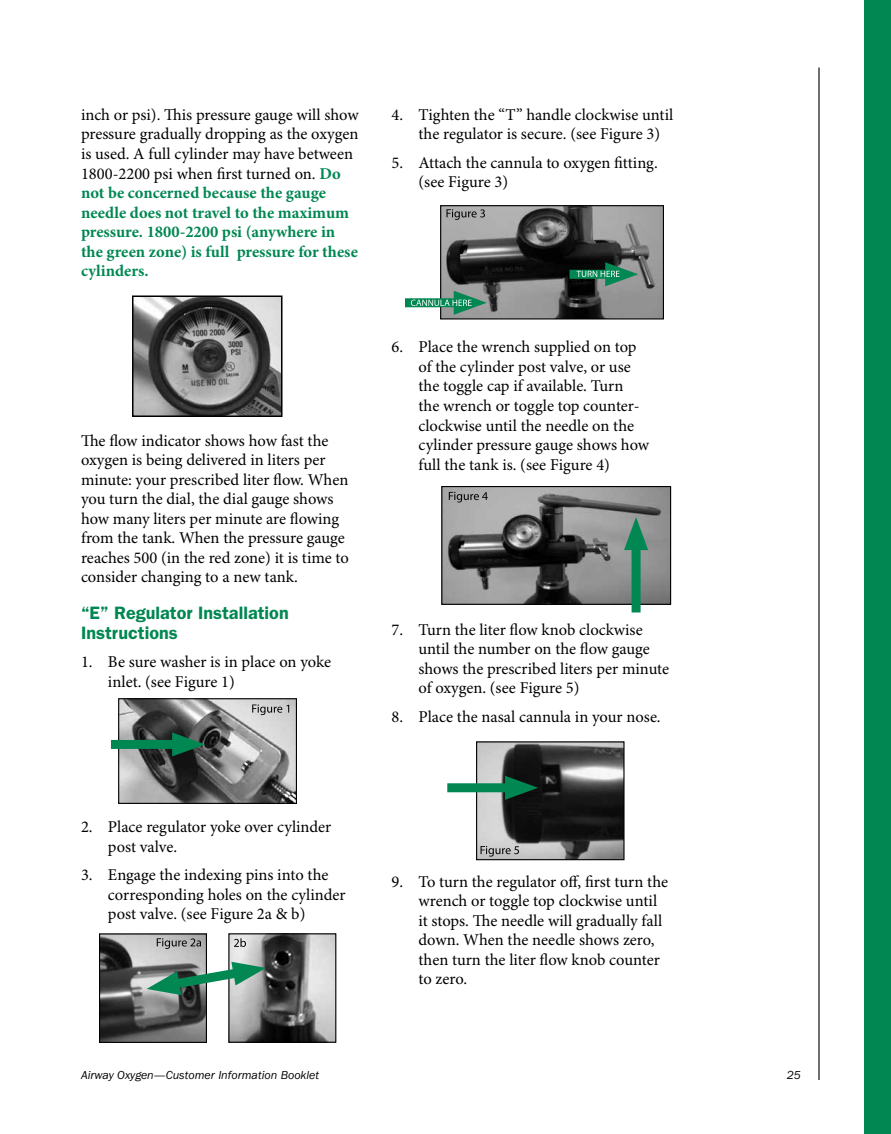
<style>
.page{position:relative;width:891px;height:1134px;background:#fff}
.page>*{position:absolute;margin:0;border:0;box-sizing:border-box;transform-origin:0 0}
.t1{font:600 18px/19.5px "ITC Franklin Gothic Std";color:#008752}
.t2{font:16.5px/19.5px "Minion Pro";color:#000}
.t3{font:700 16.5px/19.5px "Minion Pro";color:#008752}
.t4{font:italic 12px "ITC Franklin Gothic Std";color:#000}
.s1{font-weight:400;color:#000}
</style>
<div class="page">
<hr style="left:818px;top:68px;width:2px;height:1012px;background:#000">
<div style="left:864px;top:0;width:27px;height:1134px;background:#008752"></div>
<img style="left:230px;top:935px;width:104px;height:106px">
<div style="left:228px;top:933px;width:108px;height:110px;border:1px solid #000"></div>
<img style="left:101px;top:935px;width:104px;height:106px">
<div style="left:99px;top:933px;width:108px;height:110px;border:1px solid #000"></div>
<svg style="left:147px;top:961px;width:119px;height:35px;background:#749d8d"></svg>
<svg style="left:157px;top:938px;width:44px;height:11px"></svg>
<svg style="left:234px;top:938px;width:12px;height:9px"></svg>
<img style="left:443px;top:488px;width:226px;height:115px">
<div style="left:441px;top:486px;width:230px;height:119px;border:1px solid #000"></div>
<div style="left:632px;top:536px;width:9px;height:76px;background:#008752"></div>
<svg style="left:624px;top:517px;width:24px;height:33px"></svg>
<svg style="left:449px;top:492px;width:39px;height:10px"></svg>
<img style="left:478px;top:743px;width:145px;height:115px">
<div style="left:476px;top:741px;width:149px;height:119px;border:1px solid #000"></div>
<div style="left:447px;top:783px;width:72px;height:9px;background:#008752"></div>
<svg style="left:505px;top:776px;width:33px;height:24px"></svg>
<svg style="left:481px;top:846px;width:38px;height:11px"></svg>
<img style="left:442px;top:207px;width:220px;height:111px">
<div style="left:440px;top:205px;width:224px;height:115px;border:1px solid #000"></div>
<div style="left:405px;top:298px;width:63px;height:9px;background:#008752"></div>
<div style="left:570px;top:270px;width:49px;height:9px;background:#008752"></div>
<svg style="left:447px;top:209px;width:38px;height:11px"></svg>
<svg style="left:411px;top:291px;width:76px;height:24px"></svg>
<svg style="left:576px;top:262px;width:62px;height:24px"></svg>
<img style="left:135px;top:299px;width:145px;height:115px">
<div style="left:132px;top:296px;width:151px;height:121px;border:2px solid #000"></div>
<img style="left:120px;top:700px;width:175px;height:102px">
<div style="left:118px;top:698px;width:179px;height:106px;border:1px solid #000"></div>
<svg style="left:252px;top:704px;width:37px;height:11px"></svg>
<div style="left:111px;top:740px;width:75px;height:9px;background:#008752"></div>
<svg style="left:172px;top:732px;width:33px;height:24px"></svg>
<p class="t3" style="left:81px;top:106px;width:279px"><span class="s1">inch or psi). This pressure gauge will show pressure gradually dropping as the oxygen is used. A full cylinder may have between 1800-2200 psi when first turned on.</span> Do not be concerned because the gauge needle does not travel to the maximum pressure. 1800-2200 psi (anywhere in the green zone) is full pressure for these cylinders.</p>
<p class="t2" style="left:81px;top:431px;width:270px">The flow indicator shows how fast the oxygen is being delivered in liters per minute: your prescribed liter flow. When you turn the dial, the dial gauge shows how many liters per minute are flowing from the tank. When the pressure gauge reaches 500 (in the red zone) it is time to consider changing to a new tank.</p>
<p class="t1" style="left:81px;top:604px;width:209px">“E” Regulator Installation<br>Instructions</p>
<p class="t2" style="left:108px;top:653px;width:225px;text-indent:-27px">1. Be sure washer is in place on yoke inlet. (see Figure 1)</p>
<p class="t2" style="left:418px;top:106px;width:256px;text-indent:-27px">4. Tighten the “T” handle clockwise until the regulator is secure. (see Figure 3)</p>
<p class="t2" style="left:418px;top:154px;width:241px;text-indent:-27px">5. Attach the cannula to oxygen fitting. (see Figure 3)</p>
<p class="t2" style="left:418px;top:338px;width:232px;text-indent:-27px">6. Place the wrench supplied on top of the cylinder post valve, or use the toggle cap if available. Turn<br>the wrench or toggle top counter&shy;clockwise until the needle on the cylinder pressure gauge shows how full the tank is. (see Figure 4)</p>
<p class="t2" style="left:418px;top:620px;width:252px;text-indent:-27px">7. Turn the liter flow knob clockwise until the number on the flow gauge shows the prescribed liters per minute of oxygen. (see Figure 5)</p>
<p class="t2" style="left:391px;top:707px;width:271px">8. Place the nasal cannula in your nose.</p>
<p class="t2" style="left:108px;top:818px;width:225px;text-indent:-27px">2. Place regulator yoke over cylinder post valve.</p>
<p class="t2" style="left:108px;top:866px;width:239px;text-indent:-27px">3. Engage the indexing pins into the corresponding holes on the cylinder post valve. (see Figure 2a &amp; b)</p>
<p class="t2" style="left:418px;top:872px;width:251px;text-indent:-27px">9. To turn the regulator off, first turn the wrench or toggle top clockwise until it stops. The needle will gradually fall down. When the needle shows zero, then turn the liter flow knob counter to zero.</p>
<p class="t4" style="left:81px;top:1069px;width:240px">Airway Oxygen—Customer Information Booklet</p>
<p class="t4" style="left:787px;top:1069px;width:16px">25</p>
</div>
